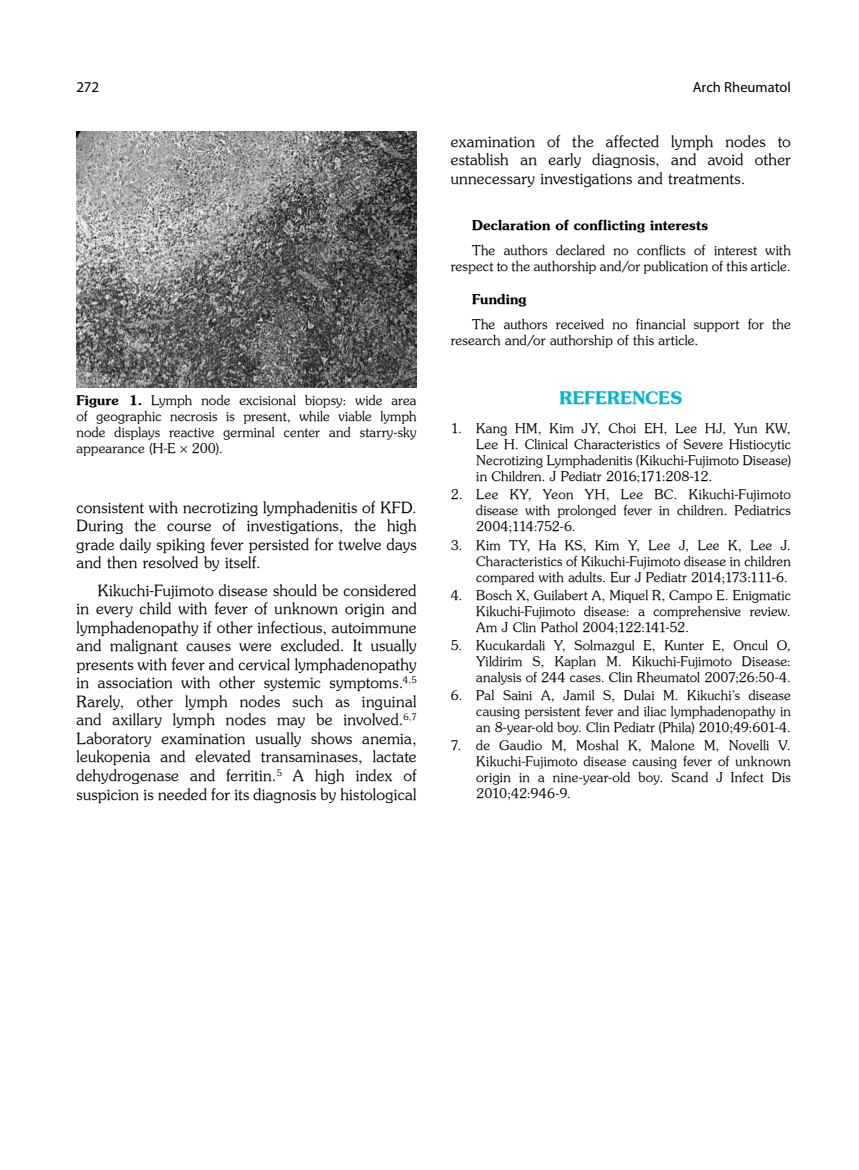
<style>
.page{position:relative;width:859px;height:1170px;background:#fff}
.page>*{position:absolute;margin:0;border:0;box-sizing:border-box;transform-origin:0 0}
.t1{font:17.4px "Souvenir Turk B";letter-spacing:.01em;color:#00b5cc}
.t2{font:15.45px/18.6px "Souvenir Turk";letter-spacing:.015em;color:#000;text-align:justify}
.t3{font:15px "Myriad Pro";color:#000}
.t4{font:14.55px "Myriad Pro";color:#000}
.t5{font:13.5px/16.2px "Souvenir Turk";letter-spacing:.01em;color:#000;text-align:right}
.t6{font:13.5px "Souvenir Turk B";letter-spacing:.01em;color:#000}
.t7{font:13.35px/16px "Souvenir Turk";letter-spacing:.01em;color:#000;text-align:justify}
.s1{font-family:"Souvenir Turk B"}
</style>
<div class="page">
<img style="left:76px;top:132px;width:341px;height:255px">
<p class="t3" style="left:77px;top:78px;width:24px">272</p>
<p class="t4" style="left:693px;top:78px;width:100px">Arch Rheumatol</p>
<p class="t7" style="left:76px;top:392px;width:342px"><span class="s1">Figure 1.</span> Lymph node excisional biopsy: wide area of geographic necrosis is present, while viable lymph node displays reactive germinal center and starry-sky appearance (H-E 200).</p>
<p class="t2" style="left:77px;top:497px;width:342px">consistent with necrotizing lymphadenitis of KFD.<br>During the course of investigations, the high grade daily spiking fever persisted for twelve days and then resolved by itself.</p>
<p class="t2" style="left:77px;top:580px;width:342px;text-indent:21px">Kikuchi-Fujimoto disease should be considered in every child with fever of unknown origin and lymphadenopathy if other infectious, autoimmune and malignant causes were excluded. It usually presents with fever and cervical lymphadenopathy in association with other systemic symptoms.<sup>4,5<br></sup>Rarely, other lymph nodes such as inguinal and axillary lymph nodes may be involved.<sup>6,7<br></sup>Laboratory examination usually shows anemia, leukopenia and elevated transaminases, lactate dehydrogenase and ferritin.<sup>5</sup> A high index of suspicion is needed for its diagnosis by histological</p>
<p class="t2" style="left:451px;top:132px;width:342px">examination of the affected lymph nodes to establish an early diagnosis, and avoid other unnecessary investigations and treatments.</p>
<p class="t6" style="left:472px;top:216px;width:238px">Declaration of conflicting interests</p>
<p class="t5" style="left:451px;top:241px;width:342px">The authors declared no conflicts of interest with respect to the authorship and/or publication of this article.</p>
<p class="t6" style="left:472px;top:290px;width:56px">Funding</p>
<p class="t5" style="left:451px;top:315px;width:342px;text-align:left;text-indent:21px">The authors received no financial support for the research and/or authorship of this article.</p>
<h1 class="t1" style="left:559px;top:386px;width:124px">REFERENCES</h1>
<p class="t7" style="left:476px;top:420px;width:316px;text-indent:-26px">1. Kang HM, Kim JY, Choi EH, Lee HJ, Yun KW, Lee H. Clinical Characteristics of Severe Histiocytic Necrotizing Lymphadenitis (Kikuchi-Fujimoto Disease) in Children. J Pediatr 2016;171:208-12.</p>
<p class="t7" style="left:476px;top:486px;width:316px;text-indent:-26px">2. Lee KY, Yeon YH, Lee BC. Kikuchi-Fujimoto disease with prolonged fever in children. Pediatrics 2004;114:752-6.</p>
<p class="t7" style="left:476px;top:536px;width:316px;text-indent:-26px">3. Kim TY, Ha KS, Kim Y, Lee J, Lee K, Lee J.<br>Characteristics of Kikuchi-Fujimoto disease in children compared with adults. Eur J Pediatr 2014;173:111-6.</p>
<p class="t7" style="left:476px;top:586px;width:316px;text-indent:-26px">4. Bosch X, Guilabert A, Miquel R, Campo E. Enigmatic Kikuchi-Fujimoto disease: a comprehensive review.<br>Am J Clin Pathol 2004;122:141-52.</p>
<p class="t7" style="left:476px;top:636px;width:316px;text-indent:-26px">5. Kucukardali Y, Solmazgul E, Kunter E, Oncul O, Yildirim S, Kaplan M. Kikuchi-Fujimoto Disease: analysis of 244 cases. Clin Rheumatol 2007;26:50-4.</p>
<p class="t7" style="left:476px;top:687px;width:316px;text-indent:-26px">6. Pal Saini A, Jamil S, Dulai M. Kikuchi’s disease causing persistent fever and iliac lymphadenopathy in an 8-year-old boy. Clin Pediatr (Phila) 2010;49:601-4.</p>
<p class="t7" style="left:476px;top:737px;width:316px;text-indent:-26px">7. de Gaudio M, Moshal K, Malone M, Novelli V.<br>Kikuchi-Fujimoto disease causing fever of unknown origin in a nine-year-old boy. Scand J Infect Dis 2010;42:946-9.</p>
</div>
